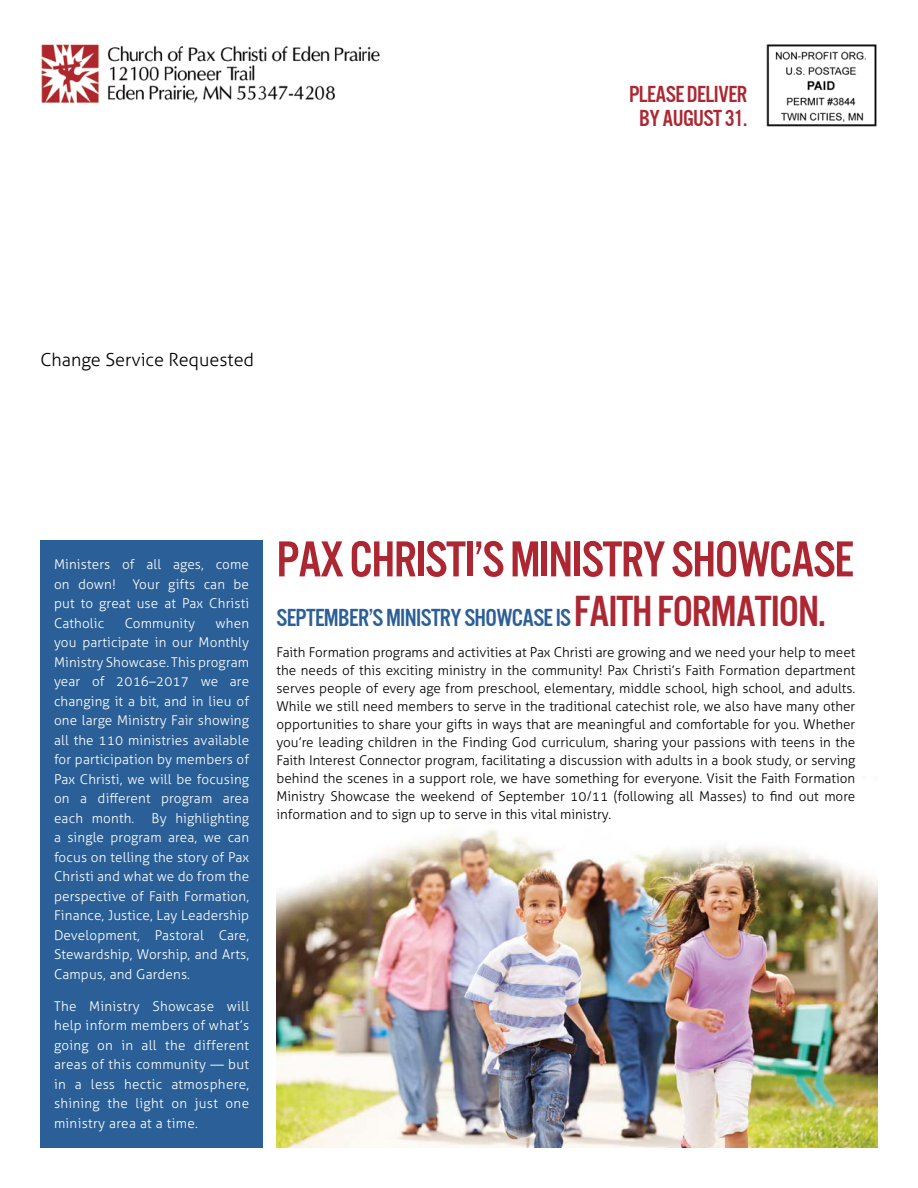
<style>
.page{position:relative;width:918px;height:1188px;background:#fff}
.page>*{position:absolute;margin:0;border:0;box-sizing:border-box;transform-origin:0 0}
.t1{font:52.5px "U.S.101";letter-spacing:-.025em;color:#ac2732}
.t2{font:25.5px "U.S.101";letter-spacing:-.025em;color:#2a5f97}
.t3{font:24px/24px "U.S.101";letter-spacing:-.025em;color:#ac2732;text-align:center}
.t4{font:300 18px "Aller";color:#000}
.t5{font:300 13.5px/18px "Aller";color:#000;text-align:justify}
.t6{font:300 13.5px/19.5px "Aller";letter-spacing:.01em;color:#fff;text-align:justify}
.s1{font-size:45px;color:#ac2732}
</style>
<div class="page">
<img style="left:766px;top:44px;width:111px;height:83px">
<img style="left:41px;top:44px;width:339px;height:59px">
<img style="left:276px;top:828px;width:602px;height:320px">
<div style="left:40px;top:540px;width:223px;height:608px;background:#2a5f97"></div>
<h3 class="t3" style="left:629px;top:82px;width:120px">PLEASE DELIVER<br>BY AUGUST 31.</h3>
<h3 class="t4" style="left:40px;top:349px;width:215px">Change Service Requested</h3>
<p class="t6" style="left:54px;top:555px;width:197px">Ministers of all ages, come on down! Your gifts can be put to great use at Pax Christi Catholic</p>
<p class="t6" style="left:54px;top:613px;width:197px;text-indent:162px">when you participate in our Monthly Ministry Showcase. This program year of 2016–2017 we are changing it a bit, and in lieu of one large Ministry Fair showing all the 110 ministries available for participation by members of Pax Christi, we will be focusing on a different program area each month.</p>
<p class="t6" style="left:125px;top:613px;width:72px">Community</p>
<p class="t6" style="left:54px;top:808px;width:197px;text-indent:98px">By highlighting a single program area, we can focus on telling the story of Pax Christi and what we do from the perspective of Faith Formation, Finance, Justice, Lay Leadership Development, Pastoral Care, Stewardship, Worship, and Arts, Campus, and Gardens.</p>
<p class="t6" style="left:54px;top:996px;width:197px">The Ministry Showcase will help inform members of what’s going on in all the different areas of this community — but in a less hectic atmosphere, shining the light on just one ministry area at a time.</p>
<h1 class="t1" style="left:276px;top:531px;width:579px">PAX CHRISTI’S MINISTRY SHOWCASE</h1>
<h2 class="t2" style="left:276px;top:604px;width:551px">SEPTEMBER’S MINISTRY SHOWCASE IS<span class="s1">FAITH FORMATION.</span></h2>
<p class="t5" style="left:276px;top:643px;width:580px">Faith Formation programs and activities at Pax Christi are growing and we need your help to meet the needs of this exciting ministry in the community! Pax Christi’s Faith Formation department serves people of every age from preschool, elementary, middle school, high school, and adults.<br>While we still need members to serve in the traditional catechist role, we also have many other opportunities to share your gifts in ways that are meaningful and comfortable for you. Whether you’re leading children in the Finding God curriculum, sharing your passions with teens in the Faith Interest Connector program, facilitating a discussion with adults in a book study, or serving behind the scenes in a support role, we have something for everyone. Visit the Faith Formation Ministry Showcase the weekend of September 10/11 (following all Masses) to find out more information and to sign up to serve in this vital ministry.</p>
</div>
